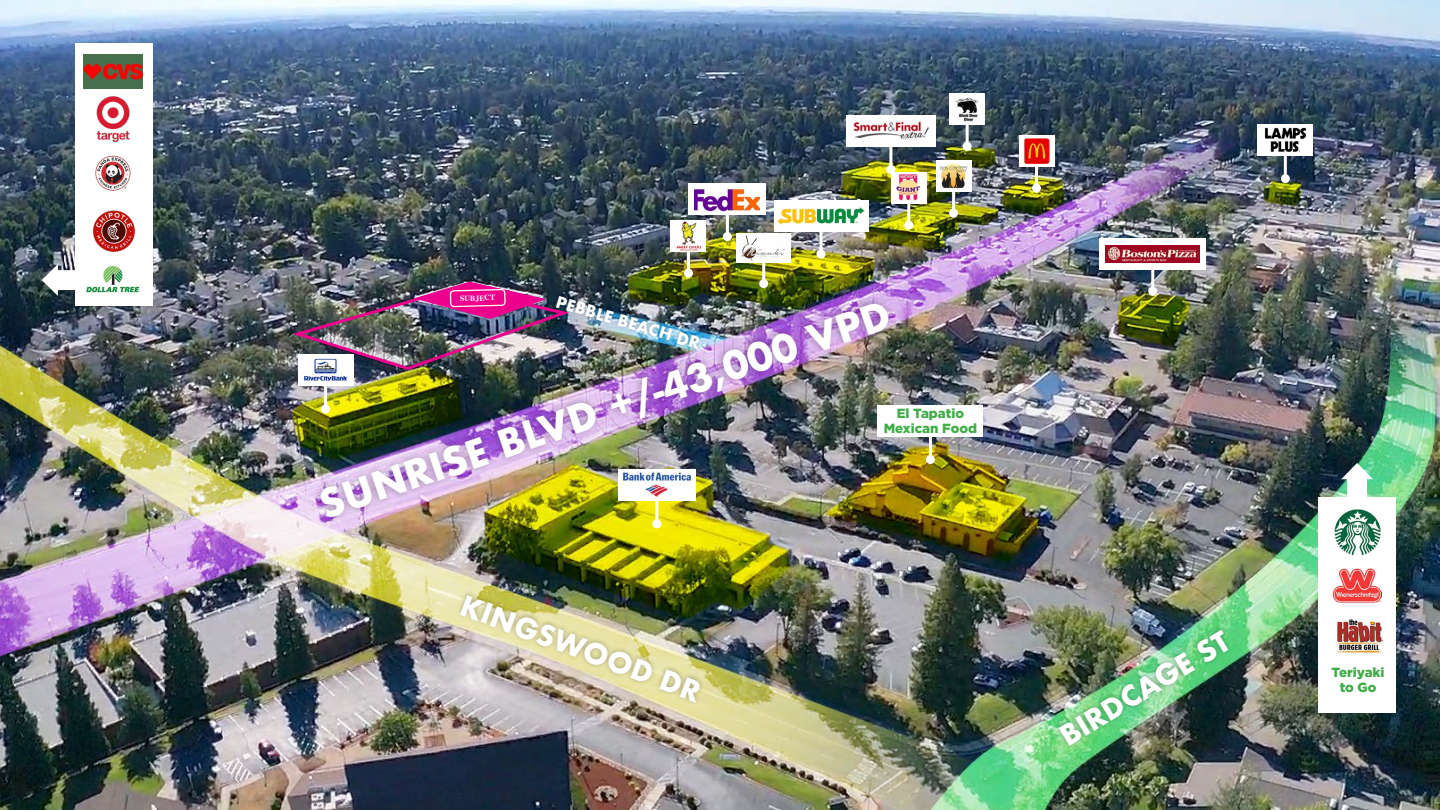
<style>
.page{position:relative;width:1440px;height:810px;background:#fff}
.page>*{position:absolute;margin:0;border:0;box-sizing:border-box;transform-origin:0 0}
.t1{font:700 37.65px "Futura";color:#fff}
.t2{font:700 27.6px "Futura";color:#fff}
.t3{font:700 15.75px "Futura";color:#fff}
.t4{font:900 13.2px/15.1px "Gotham";color:#41ad49;text-align:center}
.t5{font:700 7.8px "Times";color:#fff}
</style>
<div class="page">
<img style="left:0;top:0;width:1439px;height:810px">
<div style="left:76px;top:43px;width:77px;height:262px;background:#fff"></div>
<div style="left:1318px;top:497px;width:77px;height:215px;background:#fff"></div>
<svg style="left:42px;top:264px;width:34px;height:32px"></svg>
<svg style="left:1341px;top:463px;width:31px;height:34px"></svg>
<img style="left:83px;top:55px;width:60px;height:33px">
<img style="left:96px;top:96px;width:34px;height:46px">
<img style="left:95px;top:155px;width:36px;height:36px">
<img style="left:92px;top:210px;width:43px;height:42px">
<img style="left:86px;top:265px;width:54px;height:28px">
<hr style="left:965px;top:122px;width:3px;height:27px;background:#fff">
<div style="left:962px;top:142px;width:9px;height:9px;background:#fff;border-radius:50%"></div>
<div style="left:949px;top:93px;width:35px;height:31px;background:#fff"></div>
<img style="left:955px;top:97px;width:23px;height:25px">
<hr style="left:889px;top:145px;width:3px;height:27px;background:#fff">
<div style="left:886px;top:165px;width:9px;height:9px;background:#fff;border-radius:50%"></div>
<div style="left:846px;top:115px;width:89px;height:31px;background:#fff"></div>
<img style="left:853px;top:121px;width:76px;height:19px">
<hr style="left:1283px;top:154px;width:3px;height:27px;background:#fff">
<div style="left:1280px;top:174px;width:9px;height:9px;background:#fff;border-radius:50%"></div>
<div style="left:1257px;top:124px;width:55px;height:31px;background:#fff"></div>
<img style="left:1264px;top:127px;width:42px;height:25px">
<img style="left:308px;top:287px;width:596px;height:247px">
<img style="left:453px;top:587px;width:257px;height:123px">
<img style="left:1050px;top:621px;width:189px;height:132px">
<hr style="left:1034px;top:164px;width:3px;height:26px;background:#fff">
<div style="left:1031px;top:184px;width:9px;height:9px;background:#fff;border-radius:50%"></div>
<div style="left:1018px;top:135px;width:36px;height:31px;background:#fff"></div>
<img style="left:1024px;top:138px;width:25px;height:25px">
<hr style="left:952px;top:188px;width:3px;height:27px;background:#fff">
<div style="left:949px;top:209px;width:9px;height:9px;background:#fff;border-radius:50%"></div>
<div style="left:935px;top:160px;width:36px;height:31px;background:#fff"></div>
<img style="left:939px;top:163px;width:29px;height:25px">
<hr style="left:907px;top:200px;width:3px;height:27px;background:#fff">
<div style="left:904px;top:221px;width:9px;height:9px;background:#fff;border-radius:50%"></div>
<div style="left:890px;top:172px;width:36px;height:31px;background:#fff"></div>
<img style="left:896px;top:174px;width:25px;height:27px">
<hr style="left:726px;top:212px;width:3px;height:27px;background:#fff">
<div style="left:723px;top:232px;width:9px;height:9px;background:#fff;border-radius:50%"></div>
<div style="left:688px;top:183px;width:78px;height:32px;background:#fff"></div>
<img style="left:695px;top:188px;width:64px;height:24px">
<hr style="left:819px;top:229px;width:3px;height:27px;background:#fff">
<div style="left:816px;top:250px;width:9px;height:9px;background:#fff;border-radius:50%"></div>
<div style="left:774px;top:201px;width:94px;height:31px;background:#fff"></div>
<img style="left:778px;top:207px;width:86px;height:18px">
<hr style="left:687px;top:248px;width:3px;height:27px;background:#fff">
<div style="left:684px;top:269px;width:9px;height:9px;background:#fff;border-radius:50%"></div>
<div style="left:670px;top:220px;width:36px;height:31px;background:#fff"></div>
<hr style="left:762px;top:259px;width:3px;height:27px;background:#fff">
<div style="left:759px;top:279px;width:9px;height:9px;background:#fff;border-radius:50%"></div>
<img style="left:736px;top:233px;width:55px;height:29px">
<hr style="left:1151px;top:267px;width:3px;height:27px;background:#fff">
<div style="left:1148px;top:287px;width:9px;height:9px;background:#fff;border-radius:50%"></div>
<div style="left:1099px;top:238px;width:106px;height:31px;background:#fff"></div>
<img style="left:1105px;top:246px;width:94px;height:16px">
<img style="left:1334px;top:509px;width:46px;height:47px">
<img style="left:1332px;top:568px;width:48px;height:36px">
<img style="left:1336px;top:619px;width:48px;height:34px">
<svg style="left:928px;top:436px;width:4px;height:19px"></svg>
<div style="left:926px;top:455px;width:8px;height:9px;background:#fff;border-radius:50%"></div>
<div style="left:878px;top:405px;width:104px;height:31px;background:#fff"></div>
<hr style="left:324px;top:384px;width:3px;height:27px;background:#fff">
<div style="left:321px;top:405px;width:9px;height:9px;background:#fff;border-radius:50%"></div>
<div style="left:298px;top:354px;width:55px;height:32px;background:#fff"></div>
<img style="left:304px;top:372px;width:43px;height:9px">
<hr style="left:655px;top:499px;width:3px;height:27px;background:#fff">
<div style="left:652px;top:519px;width:9px;height:9px;background:#fff;border-radius:50%"></div>
<div style="left:618px;top:469px;width:77px;height:32px;background:#fff"></div>
<img style="left:623px;top:472px;width:68px;height:26px">
<img style="left:287px;top:282px;width:418px;height:90px">
<img style="left:676px;top:221px;width:26px;height:29px">
<p class="t5" style="left:460px;top:291px;width:37px;rotate:-1deg">SUBJECT</p>
<p class="t3" style="left:560px;top:290px;width:151px;rotate:17deg">PEBBLE BEACH DR</p>
<h1 class="t1" style="left:312px;top:481px;width:602px;rotate:-19deg">SUNRISE BLVD +/-43,000 VPD</h1>
<p class="t4" style="left:883px;top:405px;width:95px">El Tapatio<br>Mexican Food</p>
<h2 class="t2" style="left:468px;top:586px;width:255px;rotate:20deg">KINGSWOOD DR</h2>
<h2 class="t2" style="left:1051px;top:721px;width:194px;rotate:-31deg">BIRDCAGE ST</h2>
<p class="t4" style="left:1331px;top:664px;width:55px">Teriyaki to Go</p>
</div>
